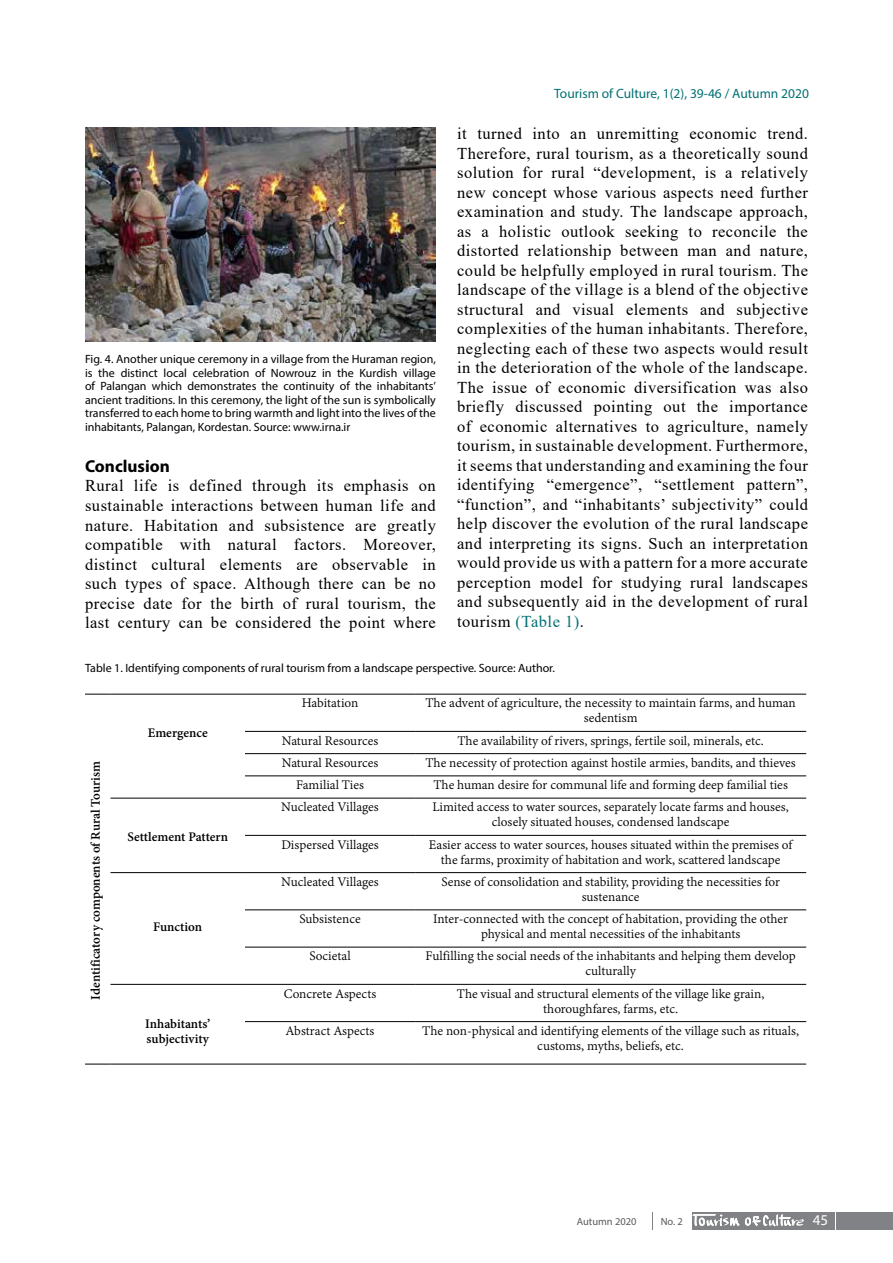
<style>
.page{position:relative;width:893px;height:1263px;background:#fff}
.page>*{position:absolute;margin:0;border:0;box-sizing:border-box;transform-origin:0 0}
.t1{font:700 17.25px "Myriad Pro";color:#000}
.t2{font:16.5px/19.5px "Times New Roman";letter-spacing:.03em;color:#000;text-align:justify}
.t3{font:15px "Myriad Pro";color:#fff}
.t4{font:14.25px/15px "Adobe Devanagari";color:#000;text-align:center}
.t5{font:700 14.25px/15px "Adobe Devanagari";color:#000}
.t6{font:13.5px "Myriad Pro";color:#007073}
.t7{font:12px/13.5px "Myriad Pro";color:#000;text-align:justify}
.t8{font:10.5px "Myriad Pro";color:#58595b}
.s1{color:#007073}
</style>
<div class="page">
<div style="left:692px;top:1212px;width:115px;height:18px;background:#808285"></div>
<div style="left:807px;top:1212px;width:27px;height:18px;background:#808285"></div>
<div style="left:836px;top:1212px;width:57px;height:18px;background:#808285"></div>
<svg style="left:652px;top:1212px;width:1px;height:18px"></svg>
<svg style="left:692px;top:1214px;width:112px;height:13px"></svg>
<img style="left:85px;top:128px;width:351px;height:213px">
<hr style="left:415px;top:694px;width:391px;height:1px;background:#000">
<hr style="left:245px;top:694px;width:170px;height:1px;background:#000">
<hr style="left:111px;top:694px;width:134px;height:1px;background:#000">
<svg style="left:85px;top:694px;width:26px;height:1px"></svg>
<svg style="left:85px;top:1064px;width:26px;height:1px"></svg>
<hr style="left:415px;top:731px;width:391px;height:1px;background:#000">
<hr style="left:245px;top:731px;width:170px;height:1px;background:#000">
<hr style="left:415px;top:753px;width:391px;height:1px;background:#000">
<hr style="left:245px;top:753px;width:170px;height:1px;background:#000">
<hr style="left:415px;top:775px;width:391px;height:1px;background:#000">
<hr style="left:245px;top:775px;width:170px;height:1px;background:#000">
<hr style="left:415px;top:798px;width:391px;height:1px;background:#000">
<hr style="left:245px;top:798px;width:170px;height:1px;background:#000">
<hr style="left:111px;top:798px;width:134px;height:1px;background:#000">
<hr style="left:415px;top:835px;width:391px;height:1px;background:#000">
<hr style="left:245px;top:835px;width:170px;height:1px;background:#000">
<hr style="left:415px;top:872px;width:391px;height:1px;background:#000">
<hr style="left:245px;top:872px;width:170px;height:1px;background:#000">
<hr style="left:111px;top:872px;width:134px;height:1px;background:#000">
<hr style="left:415px;top:909px;width:391px;height:1px;background:#000">
<hr style="left:245px;top:909px;width:170px;height:1px;background:#000">
<hr style="left:415px;top:947px;width:391px;height:1px;background:#000">
<hr style="left:245px;top:947px;width:170px;height:1px;background:#000">
<hr style="left:415px;top:984px;width:391px;height:1px;background:#000">
<hr style="left:245px;top:984px;width:170px;height:1px;background:#000">
<hr style="left:111px;top:984px;width:134px;height:1px;background:#000">
<hr style="left:111px;top:1064px;width:134px;height:1px;background:#000">
<hr style="left:415px;top:1021px;width:391px;height:1px;background:#000">
<hr style="left:245px;top:1021px;width:170px;height:1px;background:#000">
<hr style="left:415px;top:1064px;width:391px;height:1px;background:#000">
<hr style="left:245px;top:1064px;width:170px;height:1px;background:#000">
<p class="t7" style="left:85px;top:352px;width:352px">Fig. 4. Another unique ceremony in a village from the Huraman region, is the distinct local celebration of Nowrouz in the Kurdish village of Palangan which demonstrates the continuity of the inhabitants’ ancient traditions. In this ceremony, the light of the sun is symbolically transferred to each home to bring warmth and light into the lives of the inhabitants, Palangan, Kordestan. Source: www.irna.ir</p>
<p class="t1" style="left:85px;top:455px;width:86px">Conclusion</p>
<p class="t2" style="left:85px;top:476px;width:352px">Rural life is defined through its emphasis on sustainable interactions between human life and nature. Habitation and subsistence are greatly compatible with natural factors. Moreover, distinct cultural elements are observable in such types of space. Although there can be no precise date for the birth of rural tourism, the last century can be considered the point where</p>
<p class="t6" style="left:554px;top:85px;width:256px">Tourism of Culture, 1(2), 39-46 / Autumn 2020</p>
<p class="t2" style="left:457px;top:123px;width:352px">it turned into an unremitting economic trend.<br>Therefore, rural tourism, as a theoretically sound solution for rural “development, is a relatively new concept whose various aspects need further examination and study. The landscape approach, as a holistic outlook seeking to reconcile the distorted relationship between man and nature, could be helpfully employed in rural tourism. The landscape of the village is a blend of the objective structural and visual elements and subjective complexities of the human inhabitants. Therefore, neglecting each of these two aspects would result in the deterioration of the whole of the landscape.<br>The issue of economic diversification was also briefly discussed pointing out the importance of economic alternatives to agriculture, namely tourism, in sustainable development. Furthermore, it seems that understanding and examining the four identifying “emergence”, “settlement pattern”, “function”, and “inhabitants’ subjectivity” could help discover the evolution of the rural landscape and interpreting its signs. Such an interpretation would provide us with a pattern for a more accurate perception model for studying rural landscapes and subsequently aid in the development of rural tourism <span class="s1">(Table 1)</span>.</p>
<p class="t7" style="left:85px;top:661px;width:472px">Table 1. Identifying components of rural tourism from a landscape perspective. Source: Author.</p>
<p class="t5" style="left:89px;top:1000px;width:240px;rotate:-90deg">Identificatory components of Rural Tourism</p>
<p class="t4" style="left:302px;top:697px;width:58px">Habitation</p>
<p class="t4" style="left:425px;top:697px;width:372px">The advent of agriculture, the necessity to maintain farms, and human sedentism</p>
<p class="t5" style="left:148px;top:727px;width:62px">Emergence</p>
<p class="t4" style="left:282px;top:734px;width:98px">Natural Resources</p>
<p class="t4" style="left:457px;top:734px;width:308px">The availability of rivers, springs, fertile soil, minerals, etc.</p>
<p class="t4" style="left:282px;top:756px;width:98px">Natural Resources</p>
<p class="t4" style="left:425px;top:756px;width:372px">The necessity of protection against hostile armies, bandits, and thieves</p>
<p class="t4" style="left:296px;top:778px;width:69px">Familial Ties</p>
<p class="t4" style="left:432px;top:775px;width:358px;line-height:22.2px;text-align:left">The human desire for communal life and forming deep familial ties<br>Limited access to water sources, separately locate farms and houses,</p>
<p class="t4" style="left:492px;top:816px;width:239px">closely situated houses, condensed landscape</p>
<p class="t4" style="left:281px;top:801px;width:99px">Nucleated Villages</p>
<p class="t5" style="left:127px;top:831px;width:102px">Settlement Pattern</p>
<p class="t4" style="left:281px;top:838px;width:99px">Dispersed Villages</p>
<p class="t4" style="left:281px;top:875px;width:99px">Nucleated Villages</p>
<p class="t4" style="left:429px;top:838px;width:365px">Easier access to water sources, houses situated within the premises of the farms, proximity of habitation and work, scattered landscape</p>
<p class="t4" style="left:441px;top:875px;width:340px">Sense of consolidation and stability, providing the necessities for sustenance</p>
<p class="t5" style="left:153px;top:920px;width:51px">Function</p>
<p class="t4" style="left:433px;top:912px;width:356px">Inter-connected with the concept of habitation, providing the other physical and mental necessities of the inhabitants</p>
<p class="t4" style="left:299px;top:912px;width:63px">Subsistence</p>
<p class="t4" style="left:309px;top:950px;width:43px">Societal</p>
<p class="t4" style="left:284px;top:987px;width:94px">Concrete Aspects</p>
<p class="t4" style="left:426px;top:950px;width:372px">Fulfilling the social needs of the inhabitants and helping them develop culturally</p>
<p class="t4" style="left:457px;top:987px;width:309px">The visual and structural elements of the village like grain, thoroughfares, farms, etc.</p>
<p class="t5" style="left:145px;top:1017px;width:66px">Inhabitants’ subjectivity</p>
<p class="t4" style="left:422px;top:1024px;width:378px">The non-physical and identifying elements of the village such as rituals, customs, myths, beliefs, etc.</p>
<p class="t4" style="left:286px;top:1024px;width:91px">Abstract Aspects</p>
<p class="t8" style="left:577px;top:1215px;width:61px">Autumn 2020</p>
<p class="t8" style="left:661px;top:1215px;width:24px">No. 2</p>
<p class="t3" style="left:813px;top:1211px;width:17px">45</p>
</div>
